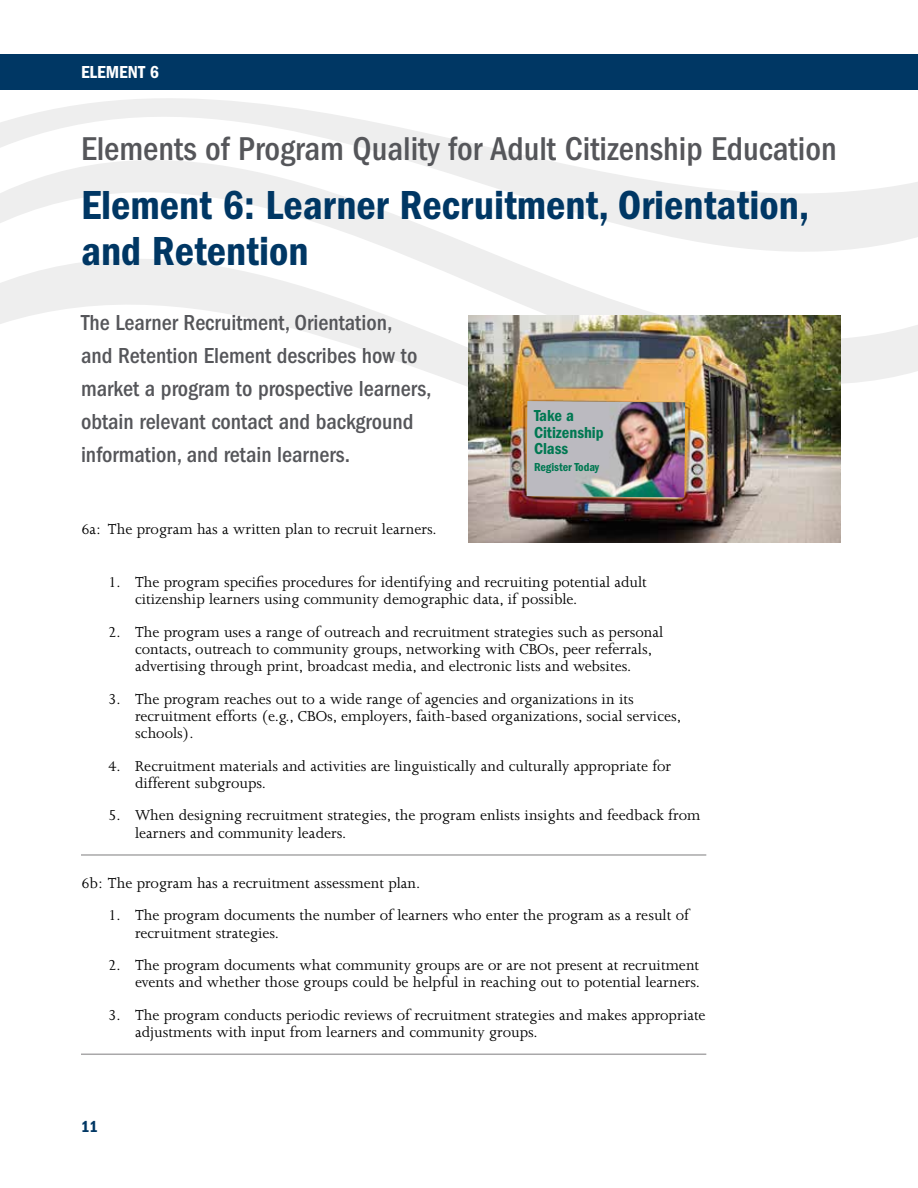
<style>
.page{position:relative;width:918px;height:1188px;background:#fff}
.page>*{position:absolute;margin:0;border:0;box-sizing:border-box;transform-origin:0 0}
.title_for_inner_page{font:42px/46.5px "ITC Franklin Gothic Std Dm Cd";color:#003764}
.elements_inter_title{font:500 condensed 34.2px "ITC Franklin Gothic Std";color:#55565a}
.big_text_in_red{font:500 condensed 22.5px/33px "ITC Franklin Gothic Std";color:#55565a}
.t1{font:18px "ITC Franklin Gothic Std Dm Cd";color:#fff}
.number_level_1{font:16.5px/17.4px "Joanna MT Std";color:#000}
.body_text_1_col{font:16.5px/16.5px "ITC Franklin Gothic Std Dm Cd";color:#007852}
.t2{font:16.5px "ITC Franklin Gothic Std Dm Cd";color:#003764}
.body_text_1_col-2{font:12px "ITC Franklin Gothic Std Dm Cd";color:#007852}
</style>
<div class="page">
<svg style="left:1px;top:98px;width:917px;height:241px"></svg>
<svg style="left:331px;top:339px;width:587px;height:51px;fill:#eee"></svg>
<hr style="left:81px;top:854px;width:625px;height:2px;background:#a9a8a9">
<hr style="left:81px;top:1054px;width:625px;height:1px;background:#a9a8a9">
<img style="left:468px;top:315px;width:372px;height:228px">
<img style="left:527px;top:401px;width:158px;height:96px">
<div style="left:0;top:54px;width:918px;height:36px;background:#003764"></div>
<p class="t1" style="left:81px;top:62px;width:79px">ELEMENT 6</p>
<p class="elements_inter_title" style="left:81px;top:129px;width:757px">Elements of Program Quality for Adult Citizenship Education</p>
<p class="title_for_inner_page" style="left:81px;top:182px;width:730px">Element 6: Learner Recruitment, Orientation, and Retention</p>
<p class="big_text_in_red" style="left:81px;top:307px;width:352px">The Learner Recruitment, Orientation,<br>and Retention Element describes how to market a program to prospective learners, obtain relevant contact and background information, and retain learners.</p>
<p class="body_text_1_col" style="left:534px;top:408px;width:71px">Take a<br>Citizenship<br>Class</p>
<p class="body_text_1_col-2" style="left:534px;top:460px;width:67px">Register Today</p>
<p class="number_level_1" style="left:81px;top:521px;width:357px">6a: The program has a written plan to recruit learners.</p>
<p class="number_level_1" style="left:135px;top:574px;width:513px;text-indent:-27px">1. The program specifies procedures for identifying and recruiting potential adult citizenship learners using community demographic data, if possible.</p>
<p class="number_level_1" style="left:135px;top:623px;width:530px;text-indent:-27px">2. The program uses a range of outreach and recruitment strategies such as personal contacts, outreach to community groups, networking with CBOs, peer referrals, advertising through print, broadcast media, and electronic lists and websites.</p>
<p class="number_level_1" style="left:135px;top:690px;width:548px;text-indent:-27px">3. The program reaches out to a wide range of agencies and organizations in its recruitment efforts (e.g., CBOs, employers, faith-based organizations, social services, schools).</p>
<p class="number_level_1" style="left:135px;top:757px;width:538px;text-indent:-27px">4. Recruitment materials and activities are linguistically and culturally appropriate for different subgroups.</p>
<p class="number_level_1" style="left:135px;top:807px;width:567px;text-indent:-27px">5. When designing recruitment strategies, the program enlists insights and feedback from learners and community leaders.</p>
<p class="number_level_1" style="left:81px;top:875px;width:341px">6b: The program has a recruitment assessment plan.</p>
<p class="number_level_1" style="left:135px;top:907px;width:556px;text-indent:-27px">1. The program documents the number of learners who enter the program as a result of recruitment strategies.</p>
<p class="number_level_1" style="left:108px;top:957px;width:593px;text-align:right">2. The program documents what community groups are or are not present at recruitment events and whether those groups could be helpful in reaching out to potential learners.</p>
<p class="number_level_1" style="left:135px;top:1006px;width:572px;text-indent:-27px">3. The program conducts periodic reviews of recruitment strategies and makes appropriate adjustments with input from learners and community groups.</p>
<p class="t2" style="left:81px;top:1117px;width:18px">11</p>
</div>
